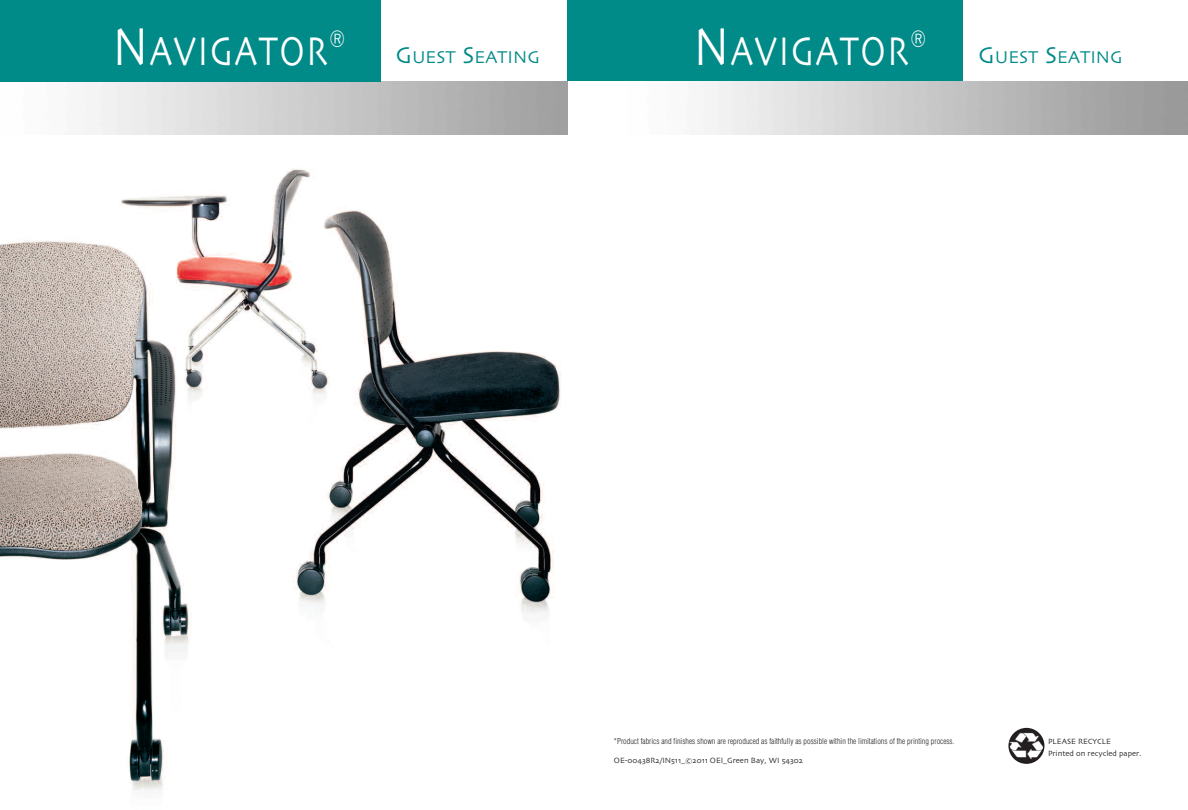
<style>
.page{position:relative;width:1188px;height:810px;background:#fff}
.page>*{position:absolute;margin:0;border:0;box-sizing:border-box;transform-origin:0 0}
.t1{font:56px "Skia";color:#fff;scale:.8 1}
.t2{font:42px "Skia";letter-spacing:.05em;color:#fff;scale:.8 1}
.t3{font:300 23.5px "Humanist 521 BT";color:#fff;scale:.8 1}
.t4{font:18px "Skia";color:#008a88}
.t5{font:300 condensed 8px "Helvetica";color:#231f20}
.t6{font:8px/12px "Skia";color:#231f20}
.s1{font-size:56px}
.s2{font-size:24px}
</style>
<div class="page">
<img style="left:0;top:81px;width:567px;height:54px">
<img style="left:1008px;top:728px;width:36px;height:36px;border-radius:50%">
<img style="left:0;top:169px;width:561px;height:621px">
<div style="left:567px;top:0;width:396px;height:81px;background:#008a88"></div>
<div style="left:0;top:0;width:380px;height:81px;background:#008a88"></div>
<h2 class="t2" style="left:694px;top:25px;width:270px"><span class="s1">N</span>AVIGATOR</h2>
<h1 class="t1" style="left:113px;top:13px;width:46px">N</h1>
<h3 class="t3" style="left:911px;top:31px;width:21px">®</h3>
<h2 class="t2" style="left:150px;top:26px;width:246px">AVIGATOR<sup>®</sup></h2>
<h3 class="t4" style="left:395px;top:47px;width:146px"><span class="s2">G</span>UEST <span class="s2">S</span>EATING</h3>
<h3 class="t4" style="left:978px;top:47px;width:146px"><span class="s2">G</span>UEST <span class="s2">S</span>EATING</h3>
<p class="t5" style="left:614px;top:736px;width:342px">*Product fabrics and finishes shown are reproduced as faithfully as possible within the limitations of the printing process.</p>
<p class="t6" style="left:1048px;top:735px;width:95px">PLEASE RECYCLE<br>Printed on recycled paper.</p>
<p class="t6" style="left:614px;top:755px;width:191px">OE-00438R2/IN511_©2011 OEI_Green Bay, WI 54302</p>
</div>
